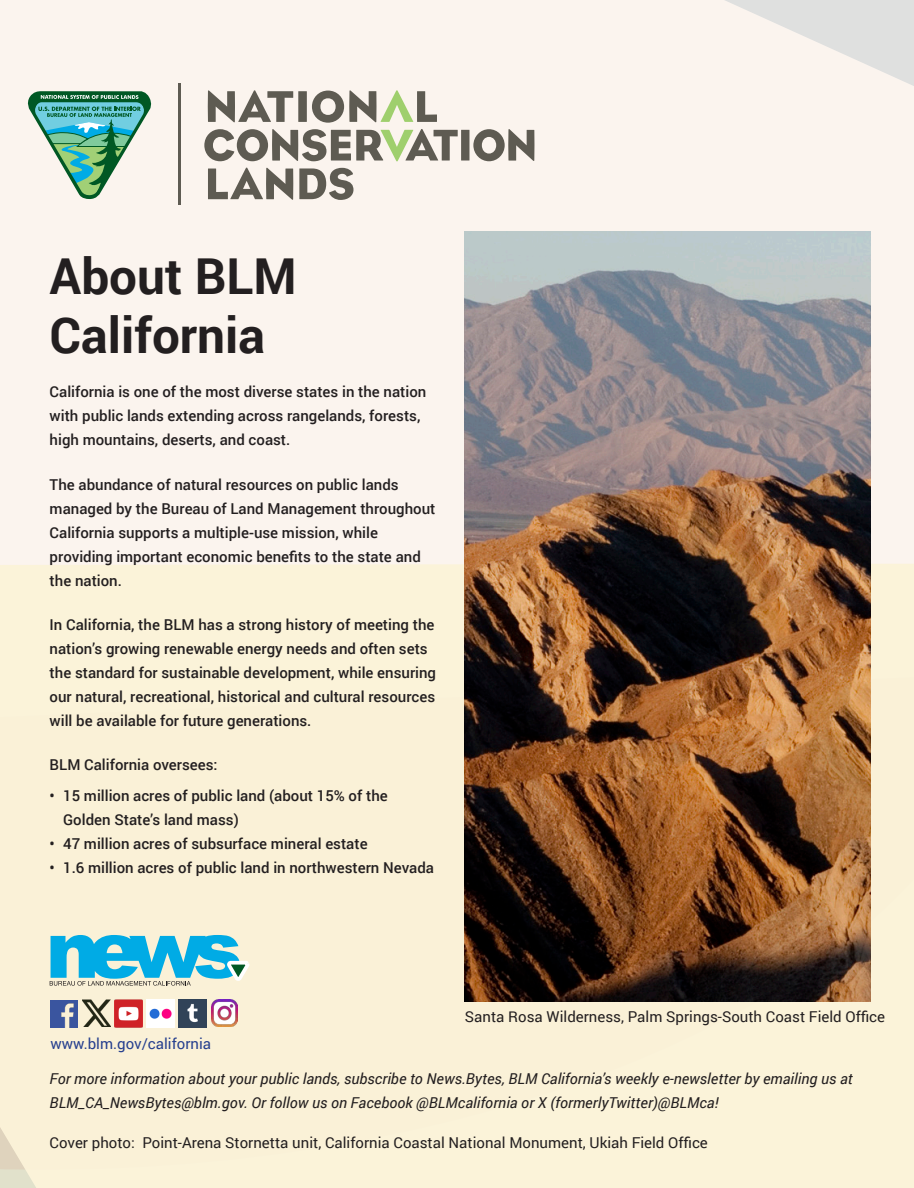
<style>
.page{position:relative;width:914px;height:1188px;background:#fff}
.page>*{position:absolute;margin:0;border:0;box-sizing:border-box;transform-origin:0 0}
.t1{font:700 49.5px/59.4px "Roboto";color:#231f20}
.t2{font:500 15px/24px "Roboto";color:#231f20}
.t3{font:italic 15px/24px "Roboto";color:#231f20}
.t4{font:15px "Roboto";color:#231f20}
.t5{font:15px "Roboto";color:#253f8e}
</style>
<div class="page">
<div style="left:0;top:0;width:913px;height:561px;background:#fbf4ee"></div>
<div style="left:0;top:561px;width:913px;height:627px;background:#faf1d7"></div>
<hr style="left:178px;top:83px;width:3px;height:122px;background:#5e5b52">
<svg style="left:26px;top:91px;width:127px;height:108px;background:#8fc1b0"></svg>
<svg style="left:204px;top:90px;width:330px;height:110px;background:#c9c5bc"></svg>
<svg style="left:50px;top:935px;width:202px;height:57px;background:#76c8d9"></svg>
<img style="left:51px;top:1000px;width:27px;height:27px">
<img style="left:211px;top:1000px;width:27px;height:26px">
<img style="left:147px;top:1000px;width:27px;height:27px">
<img style="left:179px;top:1000px;width:27px;height:27px">
<img style="left:114px;top:1000px;width:29px;height:27px">
<img style="left:465px;top:232px;width:405px;height:769px">
<p class="t1" style="left:50px;top:244px;width:248px">About BLM<br>California</p>
<p class="t2" style="left:50px;top:379px;width:378px">California is one of the most diverse states in the nation with public lands extending across rangelands, forests, high mountains, deserts, and coast.</p>
<p class="t2" style="left:50px;top:472px;width:387px">The abundance of natural resources on public lands managed by the Bureau of Land Management throughout<br>California supports a multiple-use mission, while</p>
<p class="t2" style="left:50px;top:544px;width:372px">providing important economic benefits to the state and</p>
<p class="t2" style="left:50px;top:568px;width:74px">the nation.</p>
<p class="t2" style="left:50px;top:612px;width:388px">In California, the BLM has a strong history of meeting the nation’s growing renewable energy needs and often sets the standard for sustainable development, while ensuring our natural, recreational, historical and cultural resources will be available for future generations.</p>
<p class="t2" style="left:50px;top:752px;width:169px">BLM California oversees:</p>
<p class="t2" style="left:50px;top:783px;width:7px">•</p>
<p class="t2" style="left:63px;top:783px;width:326px">15 million acres of public land (about 15% of the<br>Golden State’s land mass)</p>
<p class="t2" style="left:50px;top:831px;width:7px">•</p>
<p class="t2" style="left:63px;top:831px;width:306px">47 million acres of subsurface mineral estate</p>
<p class="t2" style="left:50px;top:855px;width:7px">•</p>
<p class="t2" style="left:63px;top:855px;width:372px">1.6 million acres of public land in northwestern Nevada</p>
<p class="t4" style="left:465px;top:1006px;width:422px">Santa Rosa Wilderness, Palm Springs-South Coast Field Office</p>
<p class="t5" style="left:51px;top:1033px;width:162px">www.blm.gov/california</p>
<p class="t3" style="left:50px;top:1065px;width:804px">For more information about your public lands, subscribe to News.Bytes, BLM California’s weekly e-newsletter by emailing us at<br>BLM_CA_NewsBytes@blm.gov. Or follow us on Facebook @BLMcalifornia or X (formerlyTwitter)@BLMca!</p>
<p class="t4" style="left:50px;top:1132px;width:659px">Cover photo: Point-Arena Stornetta unit, California Coastal National Monument, Ukiah Field Office</p>
</div>
